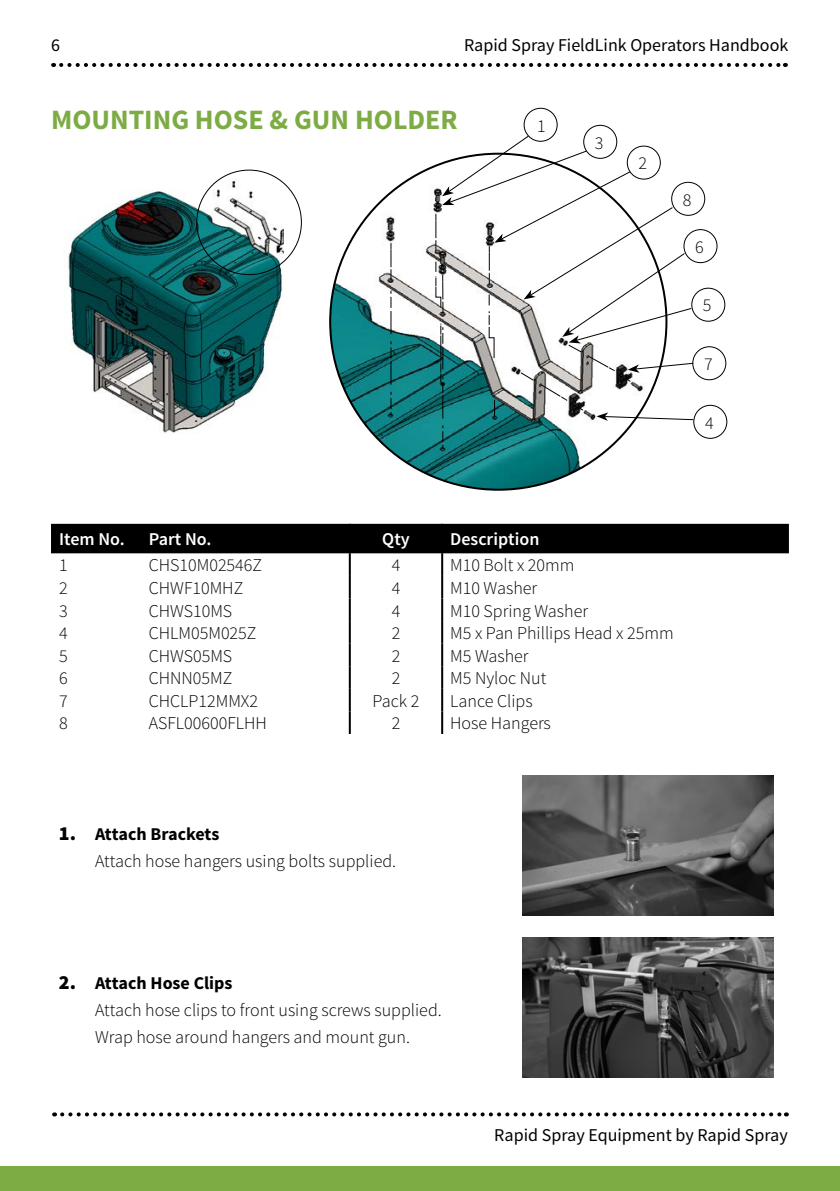
<style>
.page{position:relative;width:840px;height:1191px;background:#fff}
.page>*{position:absolute;margin:0;border:0;box-sizing:border-box;transform-origin:0 0}
.t1{font:700 28px "Source Sans Pro";color:#7dab44}
.t2{font:300 18px "Source Sans Pro";color:#000}
.t3{font:18px "Source Sans Pro";color:#000}
.t4{font:700 18px "Source Sans Pro";color:#000}
.t5{font:600 18px "Source Sans Pro";color:#fff}
.s1{font-weight:900;font-size:20px}
</style>
<div class="page">
<svg style="left:61px;top:63px;width:724px;height:4px"></svg>
<svg style="left:62px;top:1112px;width:724px;height:4px"></svg>
<div style="left:0;top:1166px;width:839px;height:25px;background:#7dab44"></div>
<img style="left:330px;top:154px;width:336px;height:336px;border-radius:168px">
<img style="left:65px;top:179px;width:218px;height:254px">
<div style="left:51px;top:524px;width:737px;height:29px;background:#000"></div>
<hr style="left:348px;top:524px;width:2px;height:29px;background:#000">
<hr style="left:348px;top:553px;width:2px;height:23px;background:#000">
<hr style="left:348px;top:576px;width:2px;height:22px;background:#000">
<hr style="left:348px;top:598px;width:2px;height:23px;background:#000">
<hr style="left:348px;top:621px;width:2px;height:22px;background:#000">
<hr style="left:348px;top:643px;width:2px;height:23px;background:#000">
<hr style="left:348px;top:666px;width:2px;height:23px;background:#000">
<hr style="left:348px;top:689px;width:2px;height:22px;background:#000">
<hr style="left:348px;top:711px;width:2px;height:23px;background:#000">
<hr style="left:441px;top:524px;width:2px;height:29px;background:#000">
<hr style="left:441px;top:553px;width:2px;height:23px;background:#000">
<hr style="left:441px;top:576px;width:2px;height:22px;background:#000">
<hr style="left:441px;top:598px;width:2px;height:23px;background:#000">
<hr style="left:441px;top:621px;width:2px;height:22px;background:#000">
<hr style="left:441px;top:643px;width:2px;height:23px;background:#000">
<hr style="left:441px;top:666px;width:2px;height:23px;background:#000">
<hr style="left:441px;top:689px;width:2px;height:22px;background:#000">
<hr style="left:441px;top:711px;width:2px;height:23px;background:#000">
<svg style="left:390px;top:243px;width:1px;height:37px"></svg>
<svg style="left:390px;top:291px;width:1px;height:124px"></svg>
<img style="left:522px;top:775px;width:250px;height:141px">
<img style="left:522px;top:937px;width:250px;height:140px">
<div style="left:523px;top:108px;width:34px;height:34px;border:1px solid #000;border-radius:50%"></div>
<div style="left:670px;top:182px;width:34px;height:34px;border:1px solid #000;border-radius:50%"></div>
<div style="left:683px;top:229px;width:34px;height:34px;border:1px solid #000;border-radius:50%"></div>
<div style="left:691px;top:288px;width:34px;height:34px;border:1px solid #000;border-radius:50%"></div>
<div style="left:692px;top:346px;width:34px;height:34px;border:1px solid #000;border-radius:50%"></div>
<div style="left:693px;top:405px;width:34px;height:34px;border:1px solid #000;border-radius:50%"></div>
<div style="left:583px;top:125px;width:34px;height:34px;border:1px solid #000;border-radius:50%"></div>
<svg style="left:435px;top:135px;width:259px;height:313px"></svg>
<p class="t3" style="left:51px;top:33px;width:10px">6</p>
<p class="t3" style="left:464px;top:33px;width:326px">Rapid Spray FieldLink Operators Handbook</p>
<p class="t1" style="left:51px;top:101px;width:408px">MOUNTING HOSE &amp; GUN HOLDER</p>
<p class="t2" style="left:537px;top:115px;width:10px">1</p>
<p class="t2" style="left:594px;top:132px;width:10px">3</p>
<p class="t2" style="left:638px;top:152px;width:10px">2</p>
<p class="t2" style="left:682px;top:189px;width:10px">8</p>
<p class="t2" style="left:694px;top:236px;width:10px">6</p>
<p class="t2" style="left:702px;top:294px;width:10px">5</p>
<p class="t2" style="left:703px;top:353px;width:10px">7</p>
<p class="t2" style="left:704px;top:412px;width:10px">4</p>
<p class="t5" style="left:59px;top:528px;width:67px">Item No.</p>
<p class="t5" style="left:149px;top:528px;width:64px">Part No.</p>
<p class="t5" style="left:382px;top:528px;width:29px">Qty</p>
<p class="t5" style="left:450px;top:528px;width:91px">Description</p>
<p class="t2" style="left:59px;top:554px;width:10px">1</p>
<p class="t2" style="left:149px;top:554px;width:115px">CHS10M02546Z</p>
<p class="t2" style="left:391px;top:554px;width:10px">4</p>
<p class="t2" style="left:450px;top:554px;width:126px">M10 Bolt x 20mm</p>
<p class="t2" style="left:59px;top:577px;width:10px">2</p>
<p class="t2" style="left:149px;top:577px;width:96px">CHWF10MHZ</p>
<p class="t2" style="left:391px;top:577px;width:10px">4</p>
<p class="t2" style="left:450px;top:577px;width:88px">M10 Washer</p>
<p class="t2" style="left:59px;top:599px;width:10px">3</p>
<p class="t2" style="left:149px;top:599px;width:85px">CHWS10MS</p>
<p class="t2" style="left:391px;top:599px;width:10px">4</p>
<p class="t2" style="left:450px;top:599px;width:139px">M10 Spring Washer</p>
<p class="t2" style="left:59px;top:622px;width:10px">4</p>
<p class="t2" style="left:149px;top:622px;width:109px">CHLM05M025Z</p>
<p class="t2" style="left:391px;top:622px;width:10px">2</p>
<p class="t2" style="left:450px;top:622px;width:225px">M5 x Pan Phillips Head x 25mm</p>
<p class="t2" style="left:59px;top:645px;width:10px">5</p>
<p class="t2" style="left:149px;top:645px;width:85px">CHWS05MS</p>
<p class="t2" style="left:391px;top:645px;width:10px">2</p>
<p class="t2" style="left:450px;top:645px;width:80px">M5 Washer</p>
<p class="t2" style="left:59px;top:667px;width:10px">6</p>
<p class="t2" style="left:149px;top:667px;width:85px">CHNN05MZ</p>
<p class="t2" style="left:391px;top:667px;width:10px">2</p>
<p class="t2" style="left:450px;top:667px;width:97px">M5 Nyloc Nut</p>
<p class="t2" style="left:59px;top:690px;width:10px">7</p>
<p class="t2" style="left:149px;top:690px;width:111px">CHCLP12MMX2</p>
<p class="t2" style="left:372px;top:690px;width:48px">Pack 2</p>
<p class="t2" style="left:450px;top:690px;width:84px">Lance Clips</p>
<p class="t2" style="left:59px;top:712px;width:10px">8</p>
<p class="t2" style="left:149px;top:712px;width:119px">ASFL00600FLHH</p>
<p class="t2" style="left:391px;top:712px;width:10px">2</p>
<p class="t2" style="left:450px;top:712px;width:102px">Hose Hangers</p>
<p class="t4" style="left:59px;top:822px;width:162px"><span class="s1">1.</span> Attach Brackets</p>
<p class="t2" style="left:95px;top:850px;width:302px">Attach hose hangers using bolts supplied.</p>
<p class="t4" style="left:59px;top:971px;width:175px"><span class="s1">2.</span> Attach Hose Clips</p>
<p class="t2" style="left:95px;top:999px;width:348px">Attach hose clips to front using screws supplied.</p>
<p class="t2" style="left:95px;top:1026px;width:316px">Wrap hose around hangers and mount gun.</p>
<p class="t3" style="left:494px;top:1123px;width:295px">Rapid Spray Equipment by Rapid Spray</p>
</div>
